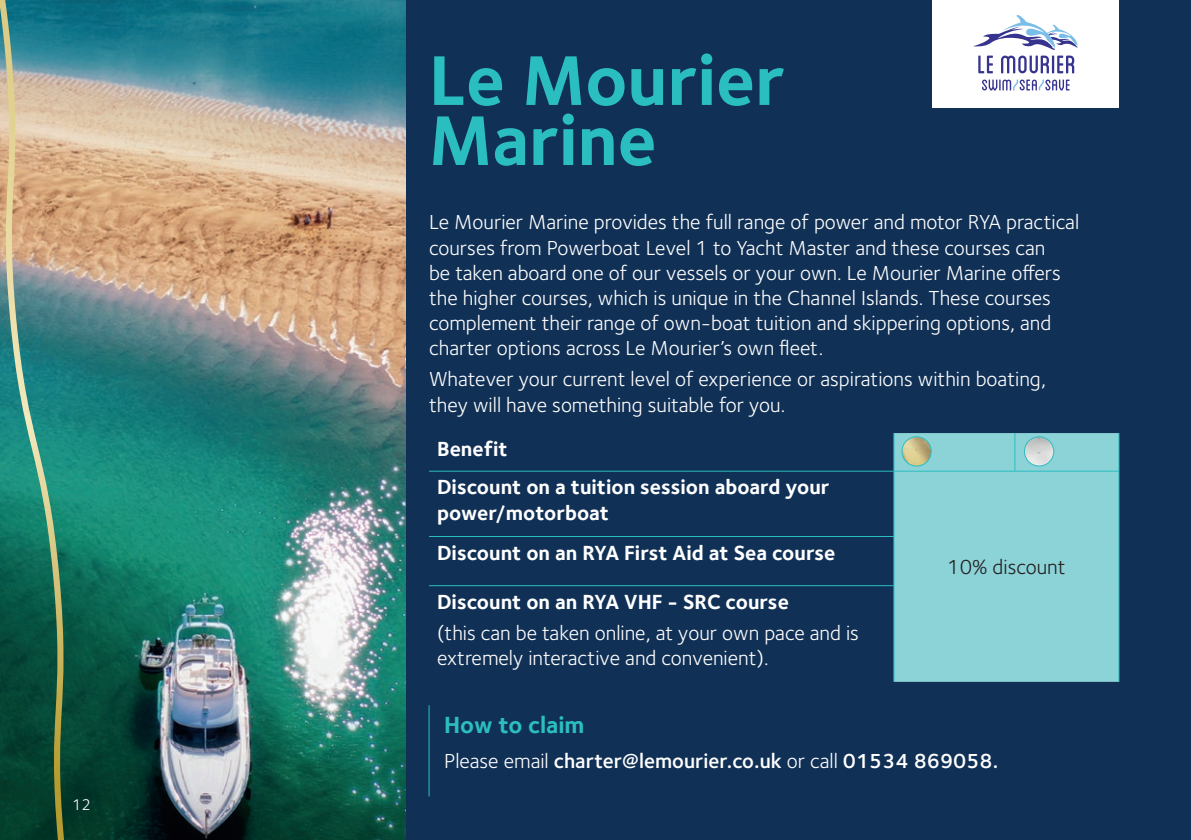
<style>
.page{position:relative;width:1191px;height:840px;background:#fff}
.page>*{position:absolute;margin:0;border:0;box-sizing:border-box;transform-origin:0 0}
.t1{font:700 72.8px/60px "Foundry Sterling";color:#2bbec1}
.t2{font:700 24px "Foundry Sterling";color:#2bbec1}
.t3{font:21px/25.2px "Foundry Sterling";color:#fff}
.t4{font:700 21px/38px "Foundry Sterling";color:#fff}
.t5{font:600 21px "Foundry Sterling";color:#fff}
.t6{font:21px "Foundry Sterling";color:#231f20}
.t7{font:16px "Foundry Sterling";color:#fff}
.s1{font-weight:400}
</style>
<div class="page">
<div style="left:0;top:0;width:1191px;height:839px;background:#103055"></div>
<img style="left:65px;top:0;width:341px;height:839px">
<svg style="left:0;top:0;width:65px;height:839px"></svg>
<div style="left:894px;top:433px;width:224px;height:248px;background:#8cd3d8"></div>
<hr style="left:893px;top:433px;width:1px;height:37px;background:#2bbec1">
<hr style="left:1014px;top:433px;width:1px;height:37px;background:#2bbec1">
<hr style="left:1118px;top:433px;width:1px;height:37px;background:#2bbec1">
<hr style="left:429px;top:470px;width:465px;height:1px;background:#2bbec1">
<hr style="left:894px;top:470px;width:121px;height:1px;background:#2bbec1">
<hr style="left:893px;top:471px;width:1px;height:64px;background:#2bbec1">
<hr style="left:1015px;top:470px;width:104px;height:1px;background:#2bbec1">
<hr style="left:1118px;top:471px;width:1px;height:65px;background:#2bbec1">
<hr style="left:429px;top:535px;width:465px;height:1px;background:#2bbec1">
<hr style="left:893px;top:536px;width:1px;height:49px;background:#2bbec1">
<hr style="left:1118px;top:536px;width:1px;height:49px;background:#2bbec1">
<hr style="left:893px;top:586px;width:1px;height:95px;background:#2bbec1">
<hr style="left:1118px;top:585px;width:1px;height:96px;background:#2bbec1">
<hr style="left:429px;top:585px;width:465px;height:1px;background:#2bbec1">
<img style="left:902px;top:436px;width:29px;height:30px;border-radius:15px">
<div style="left:901px;top:436px;width:30px;height:30px;border:1px solid #2bbec1;border-radius:50%"></div>
<img style="left:1024px;top:436px;width:29px;height:30px;border-radius:15px">
<div style="left:1024px;top:436px;width:30px;height:30px;border:1px solid #2bbec1;border-radius:50%"></div>
<hr style="left:428px;top:704px;width:1px;height:92px;background:#2bbec1">
<div style="left:932px;top:0;width:186px;height:107px;background:#fff"></div>
<svg style="left:978px;top:56px;width:15px;height:17px"></svg>
<svg style="left:1001px;top:56px;width:73px;height:17px"></svg>
<svg style="left:982px;top:79px;width:87px;height:11px"></svg>
<svg style="left:973px;top:15px;width:104px;height:35px"></svg>
<p class="t7" style="left:72px;top:794px;width:20px">12</p>
<h1 class="t1" style="left:429px;top:49px;width:357px">Le Mourier<br>Marine</h1>
<p class="t3" style="left:429px;top:210px;width:651px">Le Mourier Marine provides the full range of power and motor RYA practical courses from Powerboat Level 1 to Yacht Master and these courses can<br>be taken aboard one of our vessels or your own. Le Mourier Marine offers the higher courses, which is unique in the Channel Islands. These courses complement their range of own-boat tuition and skippering options, and charter options across Le Mourier’s own fleet.</p>
<p class="t3" style="left:429px;top:367px;width:618px">Whatever your current level of experience or aspirations within boating, they will have something suitable for you.</p>
<p class="t4" style="left:437px;top:429px;width:394px">Benefit<br>Discount on a tuition session aboard your</p>
<p class="t4" style="left:437px;top:493px;width:173px">power/motorboat</p>
<p class="t6" style="left:947px;top:554px;width:120px">10% discount</p>
<p class="t4" style="left:437px;top:533px;width:400px">Discount on an RYA First Aid at Sea course</p>
<p class="t4" style="left:437px;top:582px;width:353px">Discount on an RYA VHF - SRC course</p>
<p class="t3" style="left:437px;top:620px;width:423px">(this can be taken online, at your own pace and is extremely interactive and convenient).</p>
<p class="t2" style="left:444px;top:709px;width:142px">How to claim</p>
<p class="t5" style="left:444px;top:748px;width:556px"><span class="s1">Please email</span> charter@lemourier.co.uk <span class="s1">or call</span> 01534 869058.</p>
</div>
